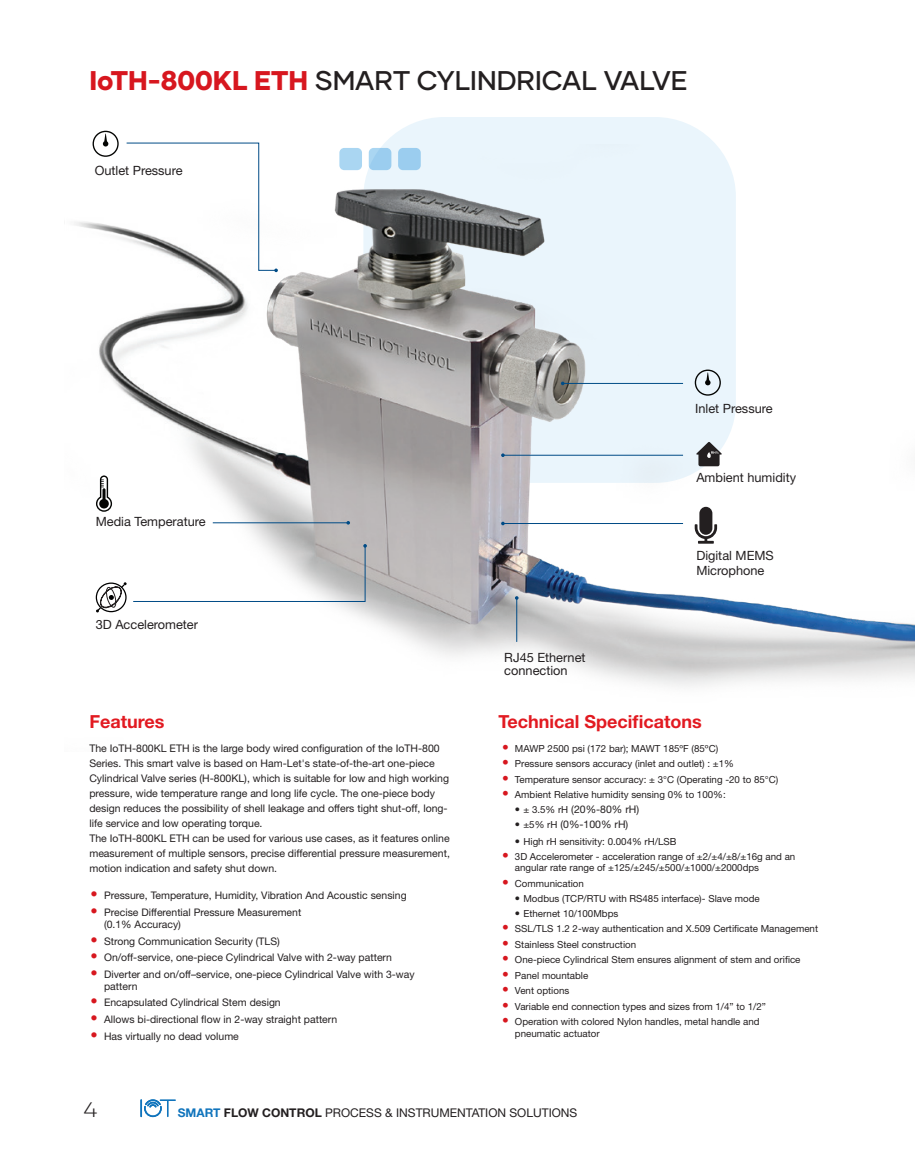
<style>
.page{position:relative;width:915px;height:1170px;background:#fff}
.page>*{position:absolute;margin:0;border:0;box-sizing:border-box;transform-origin:0 0}
.t1{font:500 27px "Gilmer";color:#231f20}
.t2{font:300 21px "Gilmer";color:#231f20;scale:1.15 1}
.t3{font:700 18px "Helvetica Neue LT Std";color:#e21a21}
.t4{font:12.75px/13.5px "Helvetica Neue LT Std";color:#231f20}
.t5{font:12px "Helvetica Neue LT Std";color:#231f20}
.t6{font:10.5px/15px "Helvetica Neue LT Std";color:#231f20}
.t7{font:9.75px/11.2px "Helvetica Neue LT Std";color:#231f20}
.s1{font-weight:800;color:#d7171f}
.s2{font-size:13.5px;color:#d7171f}
.s3{font-family:"Helvetica Neue LT"}
.s4{font-size:9.75px}
.s5{font-family:"Helvetica Neue LT";font-size:10.5px}
.s6{font-size:14.4px;color:#d7171f}
.s7{font-weight:700;color:#1074bc}
.s8{font-weight:700}
</style>
<div class="page">
<svg style="left:140px;top:1099px;width:36px;height:17px"></svg>
<div style="left:363px;top:117px;width:372px;height:366px;background:#eaf5fc;border-radius:80px"></div>
<img style="left:74px;top:145px;width:840px;height:542px">
<svg style="left:132px;top:544px;width:235px;height:58px"></svg>
<svg style="left:126px;top:142px;width:152px;height:130px"></svg>
<hr style="left:562px;top:383px;width:120px;height:1px;background:#004b86">
<svg style="left:560px;top:381px;width:4px;height:4px"></svg>
<hr style="left:502px;top:455px;width:180px;height:1px;background:#004b86">
<hr style="left:502px;top:523px;width:180px;height:1px;background:#004b86">
<hr style="left:213px;top:522px;width:135px;height:1px;background:#004b86">
<hr style="left:516px;top:598px;width:1px;height:44px;background:#004b86">
<svg style="left:694px;top:369px;width:26px;height:26px"></svg>
<svg style="left:92px;top:131px;width:27px;height:26px"></svg>
<svg style="left:696px;top:442px;width:25px;height:24px"></svg>
<div style="left:699px;top:507px;width:13px;height:27px;background:#231f20;border-radius:7px"></div>
<svg style="left:694px;top:524px;width:22px;height:19px"></svg>
<svg style="left:96px;top:475px;width:16px;height:36px"></svg>
<svg style="left:96px;top:582px;width:30px;height:30px"></svg>
<h1 class="t1" style="left:89px;top:63px;width:599px"><span class="s1">IoTH-800KL ETH</span> SMART CYLINDRICAL VALVE</h1>
<p class="t4" style="left:95px;top:164px;width:89px">Outlet Pressure</p>
<p class="t4" style="left:96px;top:514px;width:111px">Media Temperature</p>
<p class="t4" style="left:96px;top:617px;width:104px">3D Accelerometer</p>
<p class="t4" style="left:504px;top:650px;width:83px">RJ45 Ethernet connection</p>
<p class="t4" style="left:695px;top:401px;width:79px">Inlet Pressure</p>
<p class="t4" style="left:696px;top:471px;width:101px">Ambient humidity</p>
<p class="t4" style="left:696px;top:547px;width:79px;line-height:15.3px">Digital MEMS<br>Microphone</p>
<h3 class="t3" style="left:89px;top:710px;width:77px">Features</h3>
<h3 class="t3" style="left:498px;top:710px;width:205px">Technical Specificatons</h3>
<p class="t7" style="left:502px;top:742px;width:217px"><span class="s2">•</span> MAWP 2500 psi (172 bar); MAWT 185ºF (85ºC)</p>
<p class="t7" style="left:502px;top:757px;width:233px"><span class="s2">•</span> Pressure sensors accuracy (inlet and outlet) : ±1%</p>
<p class="t7" style="left:502px;top:773px;width:277px"><span class="s2">•</span> Temperature sensor accuracy: ± 3°C (Operating -20 to 85°C)</p>
<p class="t7" style="left:502px;top:788px;width:225px"><span class="s2">•</span> Ambient Relative humidity sensing 0% to 100%:</p>
<p class="t6" style="left:514px;top:801px;width:126px"><span class="s3">•</span> <span class="s4">± 3.5% rH</span> (20%-80% rH)</p>
<p class="t6" style="left:514px;top:816px;width:115px"><span class="s3">•</span> <span class="s4">±5% rH</span> (0%-100% rH)</p>
<p class="t7" style="left:514px;top:835px;width:163px"><span class="s5">•</span> High rH sensitivity: 0.004% rH/LSB</p>
<p class="t7" style="left:514px;top:850px;width:282px;text-indent:-13px"><span class="s2">•</span> 3D Accelerometer - acceleration range of ±2/±4/±8/±16g and an angular rate range of ±125/±245/±500/±1000/±2000dps</p>
<p class="t7" style="left:502px;top:877px;width:83px"><span class="s2">•</span> Communication</p>
<p class="t7" style="left:514px;top:892px;width:246px"><span class="s5">•</span> Modbus (TCP/RTU with RS485 interface)- Slave mode</p>
<p class="t7" style="left:514px;top:907px;width:105px"><span class="s5">•</span> Ethernet 10/100Mbps</p>
<p class="t7" style="left:502px;top:923px;width:317px"><span class="s2">•</span> SSL/TLS 1.2 2-way authentication and X.509 Certificate Management</p>
<p class="t7" style="left:502px;top:938px;width:135px"><span class="s2">•</span> Stainless Steel construction</p>
<p class="t7" style="left:502px;top:954px;width:300px"><span class="s2">•</span> One-piece Cylindrical Stem ensures alignment of stem and orifice</p>
<p class="t7" style="left:502px;top:969px;width:88px"><span class="s2">•</span> Panel mountable</p>
<p class="t7" style="left:502px;top:985px;width:69px"><span class="s2">•</span> Vent options</p>
<p class="t7" style="left:502px;top:1000px;width:265px"><span class="s2">•</span> Variable end connection types and sizes from 1/4” to 1/2”</p>
<p class="t7" style="left:514px;top:1016px;width:246px;text-indent:-13px"><span class="s2">•</span> Operation with colored Nylon handles, metal handle and pneumatic actuator</p>
<p class="t6" style="left:89px;top:740px;width:362px">The IoTH-800KL ETH is the large body wired configuration of the IoTH-800<br>Series. This smart valve is based on Ham-Let's state-of-the-art one-piece Cylindrical Valve series (H-800KL), which is suitable for low and high working pressure, wide temperature range and long life cycle. The one-piece body design reduces the possibility of shell leakage and offers tight shut-off, long&shy;life service and low operating torque.<br>The IoTH-800KL ETH can be used for various use cases, as it features online measurement of multiple sensors, precise differential pressure measurement, motion indication and safety shut down.</p>
<p class="t6" style="left:90px;top:887px;width:317px"><span class="s6">•</span> Pressure, Temperature, Humidity, Vibration And Acoustic sensing</p>
<p class="t6" style="left:104px;top:905px;width:199px;line-height:12px;text-indent:-14px"><span class="s6">•</span> Precise Differential Pressure Measurement (0.1% Accuracy)</p>
<p class="t6" style="left:90px;top:933px;width:191px"><span class="s6">•</span> Strong Communication Security (TLS)</p>
<p class="t6" style="left:90px;top:949px;width:303px"><span class="s6">•</span> On/off-service, one-piece Cylindrical Valve with 2-way pattern</p>
<p class="t6" style="left:104px;top:967px;width:312px;line-height:12px;text-indent:-14px"><span class="s6">•</span> Diverter and on/off–service, one-piece Cylindrical Valve with 3-way pattern</p>
<p class="t6" style="left:90px;top:994px;width:192px"><span class="s6">•</span> Encapsulated Cylindrical Stem design</p>
<p class="t6" style="left:90px;top:1011px;width:248px"><span class="s6">•</span> Allows bi-directional flow in 2-way straight pattern</p>
<p class="t6" style="left:90px;top:1028px;width:150px"><span class="s6">•</span> Has virtually no dead volume</p>
<h2 class="t2" style="left:83px;top:1096px;width:14px">4</h2>
<p class="t5" style="left:178px;top:1105px;width:401px"><span class="s7">SMART</span> <span class="s8">FLOW CONTROL</span> PROCESS &amp; INSTRUMENTATION SOLUTIONS</p>
</div>
